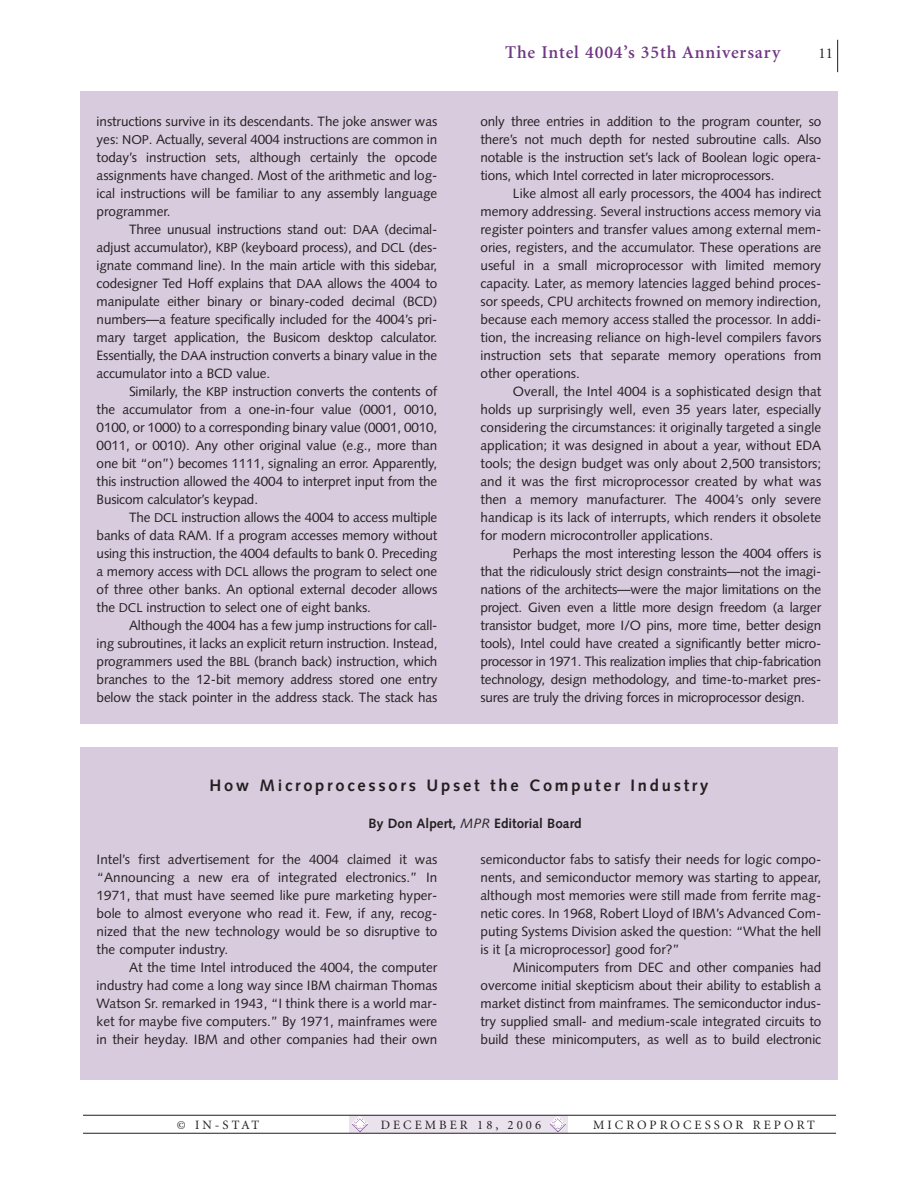
<style>
.page{position:relative;width:918px;height:1188px;background:#fff}
.page>*{position:absolute;margin:0;border:0;box-sizing:border-box;transform-origin:0 0}
.t1{font:600 18px "Minion";letter-spacing:.05em;color:#703783}
.t2{font:700 16.5px "Syntax";letter-spacing:.165em;color:#231f20}
.t3{font:15px "Minion";color:#231f20}
.t4{font:13.5px/18px "Syntax";letter-spacing:-.005em;color:#231f20;text-align:justify}
.t5{font:700 13.5px "Syntax";color:#231f20}
.t6{font:12.75px "Minion";letter-spacing:.24em;color:#231f20}
.s1{font-size:12.75px}
.s2{font-weight:400;font-style:italic}
</style>
<div class="page">
<hr style="left:837px;top:40px;width:1px;height:32px;background:#231f20">
<div style="left:349px;top:1116px;width:219px;height:17px;background:#eae3ed"></div>
<svg style="left:550px;top:1117px;width:16px;height:15px"></svg>
<svg style="left:352px;top:1117px;width:16px;height:15px"></svg>
<hr style="left:83px;top:1115px;width:753px;height:1px;background:#231f20">
<hr style="left:83px;top:1133px;width:753px;height:1px;background:#231f20">
<div style="left:80px;top:825px;width:757px;height:255px;background:#d7cbdd"></div>
<div style="left:80px;top:747px;width:757px;height:86px;background:#d7cbdd"></div>
<div style="left:80px;top:91px;width:757px;height:633px;background:#d7cbdd"></div>
<p class="t4" style="left:97px;top:114px;width:342px">instructions survive in its descendants. The joke answer was yes: <span class="s1">NOP</span>. Actually, several 4004 instructions are common in today’s instruction sets, although certainly the opcode assignments have changed. Most of the arithmetic and log&shy;ical instructions will be familiar to any assembly language programmer.</p>
<p class="t4" style="left:97px;top:222px;width:342px;text-indent:32px">Three unusual instructions stand out: <span class="s1">DAA</span> (decimal&shy;adjust accumulator), <span class="s1">KBP</span> (keyboard process), and <span class="s1">DCL</span> (des&shy;ignate command line). In the main article with this sidebar, codesigner Ted Hoff explains that <span class="s1">DAA</span> allows the 4004 to manipulate either binary or binary-coded decimal (BCD) numbers—a feature specifically included for the 4004’s pri&shy;mary target application, the Busicom desktop calculator.<br>Essentially, the <span class="s1">DAA</span> instruction converts a binary value in the accumulator into a BCD value.</p>
<p class="t4" style="left:97px;top:384px;width:342px;text-indent:32px">Similarly, the <span class="s1">KBP</span> instruction converts the contents of the accumulator from a one-in-four value (0001, 0010, 0100, or 1000) to a corresponding binary value (0001, 0010, 0011, or 0010). Any other original value (e.g., more than one bit “on”) becomes 1111, signaling an error. Apparently, this instruction allowed the 4004 to interpret input from the Busicom calculator’s keypad.</p>
<p class="t4" style="left:97px;top:510px;width:342px;text-indent:32px">The <span class="s1">DCL</span> instruction allows the 4004 to access multiple banks of data RAM. If a program accesses memory without using this instruction, the 4004 defaults to bank 0. Preceding a memory access with <span class="s1">DCL</span> allows the program to select one of three other banks. An optional external decoder allows the <span class="s1">DCL</span> instruction to select one of eight banks.</p>
<p class="t4" style="left:97px;top:618px;width:342px;text-indent:32px">Although the 4004 has a few jump instructions for call&shy;ing subroutines, it lacks an explicit return instruction. Instead, programmers used the <span class="s1">BBL</span> (branch back) instruction, which branches to the 12-bit memory address stored one entry below the stack pointer in the address stack. The stack has</p>
<h1 class="t1" style="left:505px;top:46px;width:277px">The Intel 4004’s 35th Anniversary</h1>
<p class="t3" style="left:818px;top:48px;width:16px">11</p>
<p class="t4" style="left:481px;top:114px;width:342px">only three entries in addition to the program counter, so there’s not much depth for nested subroutine calls. Also notable is the instruction set’s lack of Boolean logic opera&shy;tions, which Intel corrected in later microprocessors.</p>
<p class="t4" style="left:481px;top:186px;width:342px;text-indent:32px">Like almost all early processors, the 4004 has indirect memory addressing. Several instructions access memory via register pointers and transfer values among external mem&shy;ories, registers, and the accumulator. These operations are useful in a small microprocessor with limited memory capacity. Later, as memory latencies lagged behind proces&shy;sor speeds, CPU architects frowned on memory indirection, because each memory access stalled the processor. In addi&shy;tion, the increasing reliance on high-level compilers favors instruction sets that separate memory operations from other operations.</p>
<p class="t4" style="left:481px;top:384px;width:342px;text-indent:32px">Overall, the Intel 4004 is a sophisticated design that holds up surprisingly well, even 35 years later, especially considering the circumstances: it originally targeted a single application; it was designed in about a year, without EDA tools; the design budget was only about 2,500 transistors; and it was the first microprocessor created by what was then a memory manufacturer. The 4004’s only severe handicap is its lack of interrupts, which renders it obsolete for modern microcontroller applications.</p>
<p class="t4" style="left:481px;top:546px;width:342px;text-indent:32px">Perhaps the most interesting lesson the 4004 offers is that the ridiculously strict design constraints—not the imagi&shy;nations of the architects—were the major limitations on the project. Given even a little more design freedom (a larger transistor budget, more I/O pins, more time, better design tools), Intel could have created a significantly better micro&shy;processor in 1971. This realization implies that chip-fabrication technology, design methodology, and time-to-market pres&shy;sures are truly the driving forces in microprocessor design.</p>
<p class="t2" style="left:209px;top:779px;width:501px">How Microprocessors Upset the Computer Industry</p>
<p class="t5" style="left:369px;top:818px;width:215px">By Don Alpert, <span class="s2">MPR</span> Editorial Board</p>
<p class="t4" style="left:97px;top:852px;width:342px">Intel’s first advertisement for the 4004 claimed it was “Announcing a new era of integrated electronics.” In 1971, that must have seemed like pure marketing hyper&shy;bole to almost everyone who read it. Few, if any, recog&shy;nized that the new technology would be so disruptive to the computer industry.</p>
<p class="t4" style="left:97px;top:960px;width:342px;text-indent:32px">At the time Intel introduced the 4004, the computer industry had come a long way since IBM chairman Thomas Watson Sr. remarked in 1943, “I think there is a world mar&shy;ket for maybe five computers.” By 1971, mainframes were in their heyday. IBM and other companies had their own</p>
<p class="t4" style="left:481px;top:852px;width:342px">semiconductor fabs to satisfy their needs for logic compo&shy;nents, and semiconductor memory was starting to appear, although most memories were still made from ferrite mag&shy;netic cores. In 1968, Robert Lloyd of IBM’s Advanced Com&shy;puting Systems Division asked the question: “What the hell is it [a microprocessor] good for?”</p>
<p class="t4" style="left:481px;top:960px;width:342px;text-indent:32px">Minicomputers from DEC and other companies had overcome initial skepticism about their ability to establish a market distinct from mainframes. The semiconductor indus&shy;try supplied small- and medium-scale integrated circuits to build these minicomputers, as well as to build electronic</p>
<p class="t6" style="left:177px;top:1120px;width:84px">© IN-STAT</p>
<p class="t6" style="left:381px;top:1120px;width:162px">DECEMBER 18, 2006</p>
<p class="t6" style="left:593px;top:1120px;width:223px">MICROPROCESSOR REPORT</p>
</div>
